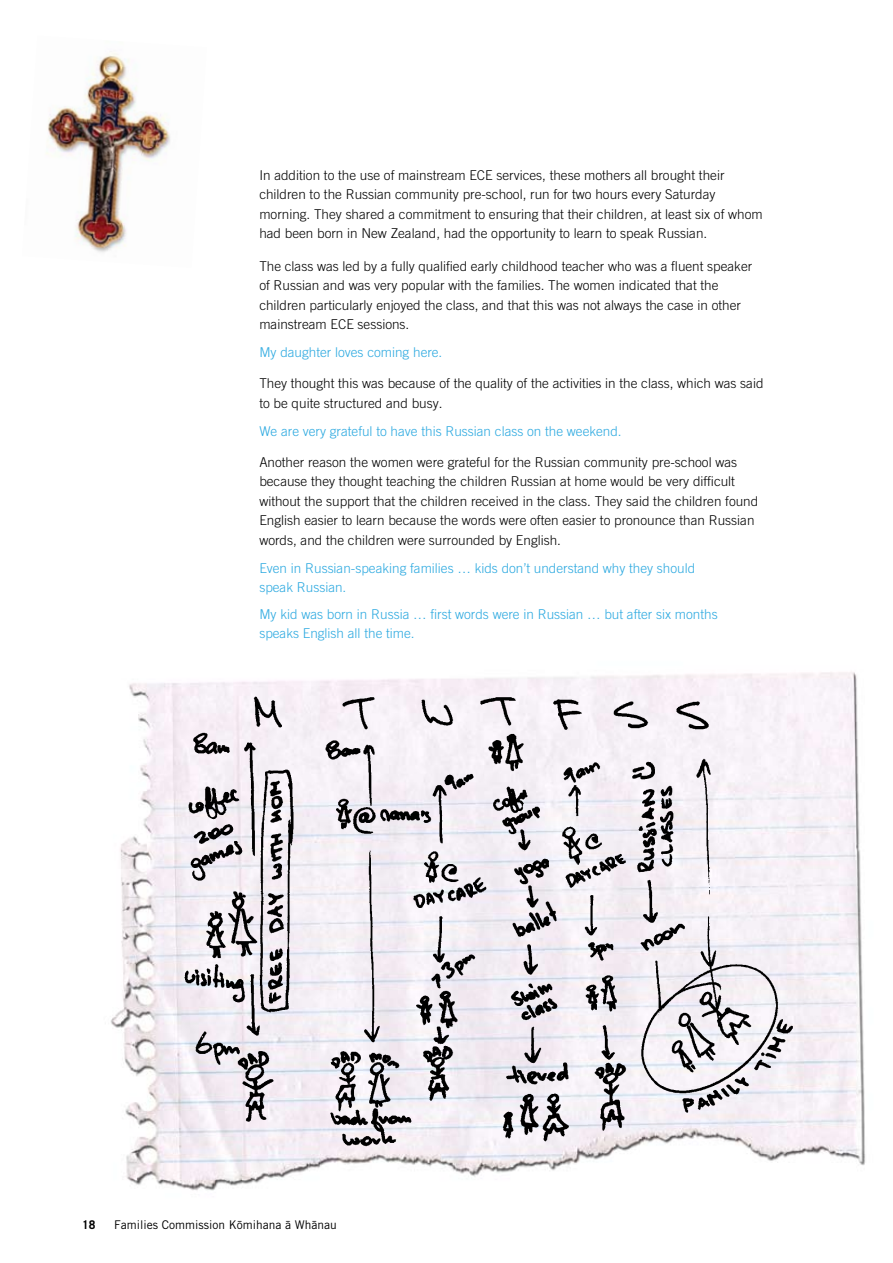
<style>
.page{position:relative;width:893px;height:1263px;background:#fff}
.page>*{position:absolute;margin:0;border:0;box-sizing:border-box;transform-origin:0 0}
.t1{font:300 13.5px/19.5px "m Trade Gothic LT Std";color:#000}
.t2{font:300 13.5px/19.5px "m Trade Gothic LT Std";color:#2ca9e0}
.t3{font:12px "m Trade Gothic LT Std";color:#000}
.t4{font:700 12px "m Trade Gothic LT Std";color:#000}
</style>
<div class="page">
<img style="left:110px;top:672px;width:755px;height:519px">
<img style="left:176px;top:677px;width:678px;height:479px">
<img style="left:46px;top:53px;width:124px;height:200px">
<p class="t1" style="left:259px;top:165px;width:505px">In addition to the use of mainstream ECE services, these mothers all brought their children to the Russian community pre-school, run for two hours every Saturday morning. They shared a commitment to ensuring that their children, at least six of whom had been born in New Zealand, had the opportunity to learn to speak Russian.</p>
<p class="t1" style="left:259px;top:256px;width:494px">The class was led by a fully qualified early childhood teacher who was a fluent speaker of Russian and was very popular with the families. The women indicated that the children particularly enjoyed the class, and that this was not always the case in other mainstream ECE sessions.</p>
<p class="t2" style="left:259px;top:342px;width:185px">My daughter loves coming here.</p>
<p class="t1" style="left:259px;top:373px;width:506px">They thought this was because of the quality of the activities in the class, which was said to be quite structured and busy.</p>
<p class="t2" style="left:259px;top:421px;width:364px">We are very grateful to have this Russian class on the weekend.</p>
<p class="t1" style="left:259px;top:452px;width:500px">Another reason the women were grateful for the Russian community pre-school was because they thought teaching the children Russian at home would be very difficult without the support that the children received in the class. They said the children found English easier to learn because the words were often easier to pronounce than Russian words, and the children were surrounded by English.</p>
<p class="t2" style="left:259px;top:558px;width:437px">Even in Russian-speaking families … kids don’t understand why they should speak Russian.</p>
<p class="t2" style="left:259px;top:604px;width:460px">My kid was born in Russia … first words were in Russian … but after six months speaks English all the time.</p>
<p class="t4" style="left:82px;top:1217px;width:15px">18</p>
<p class="t3" style="left:114px;top:1217px;width:224px">Families Commission Kömihana ä Whänau</p>
</div>
